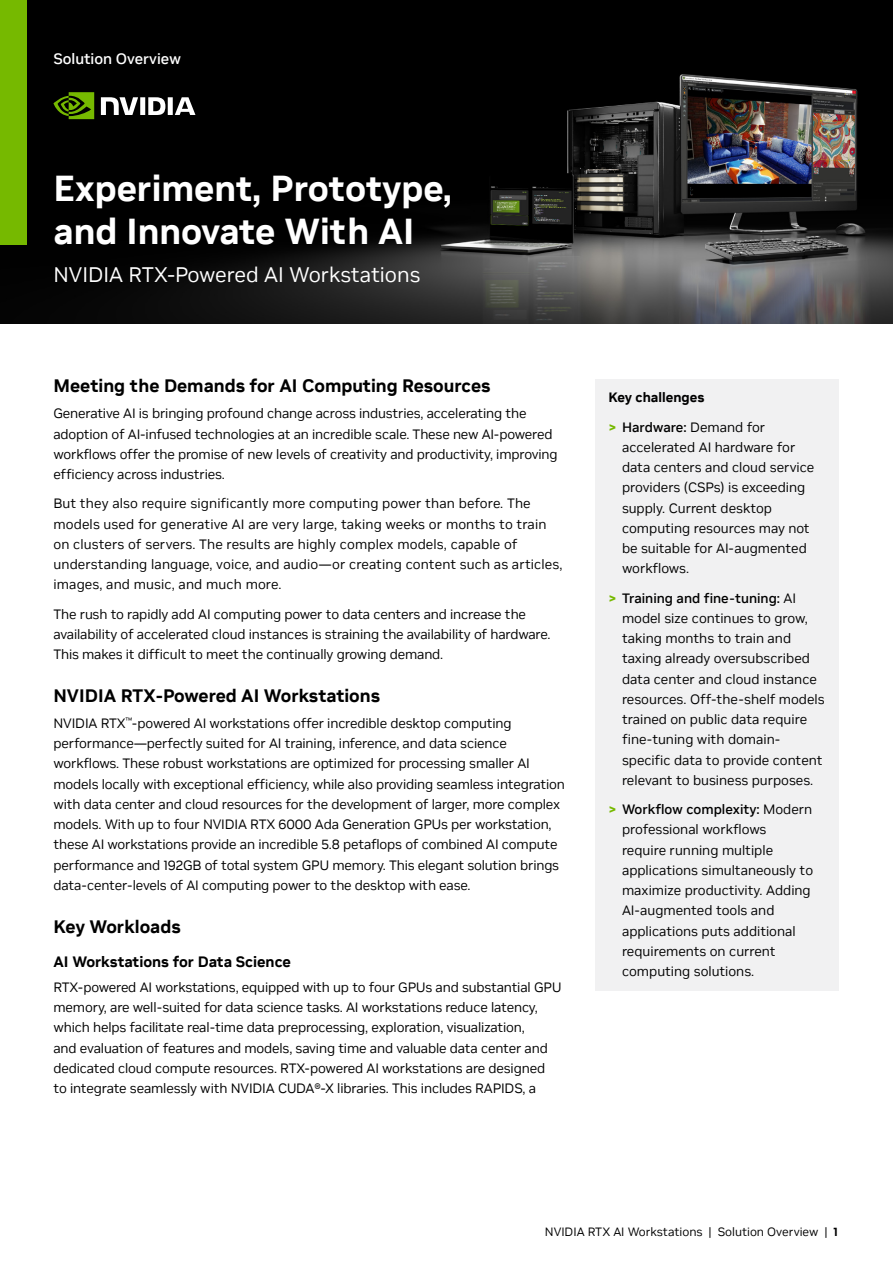
<style>
.page{position:relative;width:893px;height:1263px;background:#fff}
.page>*{position:absolute;margin:0;border:0;box-sizing:border-box;transform-origin:0 0}
.H1_-_Bold_24{font:700 36px/43.2px "NVIDIA Sans";color:#fff}
.H1_Subheads_-_Regular_14{font:21px "NVIDIA Sans";color:#fff}
.H4_-_Bold_12{font:700 18px "NVIDIA Sans";color:#000}
.H6-Bold_10_-_Section_head{font:700 15px "NVIDIA Sans";color:#000}
.Eyebrow_Folio_Medium_10{font:500 15px "NVIDIA Sans";color:#fff}
.Body_Beauty_-_Copy_Text_-__9{font:13.5px/20.2px "NVIDIA Sans";letter-spacing:-.01em;color:#000}
.Body_Beauty_-_Copy_Text_-__9-2{font:13.5px/20.2px "NVIDIA Sans";letter-spacing:.01em;color:#000}
.Sidebar_Heading_-_9{font:700 13.5px "NVIDIA Sans";color:#000}
.t1{font:12px "NVIDIA Sans";color:#000}
.s1{font-weight:700;color:#76b900}
.s2{font-weight:500}
.s3{font-weight:700}
</style>
<div class="page">
<img style="left:0;top:0;width:893px;height:324px">
<div style="left:595px;top:379px;width:244px;height:611px;background:#f1f1f2"></div>
<div style="left:0;top:0;width:26px;height:244px;background:#76b900"></div>
<svg style="left:53px;top:92px;width:41px;height:27px"></svg>
<svg style="left:101px;top:97px;width:94px;height:18px"></svg>
<p class="Eyebrow_Folio_Medium_10" style="left:53px;top:50px;width:129px">Solution Overview</p>
<p class="H1_-_Bold_24" style="left:53px;top:167px;width:400px">Experiment, Prototype, and Innovate With AI</p>
<p class="H1_Subheads_-_Regular_14" style="left:53px;top:262px;width:368px">NVIDIA RTX-Powered AI Workstations</p>
<p class="H4_-_Bold_12" style="left:53px;top:375px;width:438px">Meeting the Demands for AI Computing Resources</p>
<p class="Body_Beauty_-_Copy_Text_-__9" style="left:53px;top:404px;width:506px">Generative AI is bringing profound change across industries, accelerating the adoption of AI-infused technologies at an incredible scale. These new AI-powered workflows offer the promise of new levels of creativity and productivity, improving efficiency across industries.</p>
<p class="Body_Beauty_-_Copy_Text_-__9-2" style="left:53px;top:494px;width:511px">But they also require significantly more computing power than before. The models used for generative AI are very large, taking weeks or months to train on clusters of servers. The results are highly complex models, capable of understanding language, voice, and audio—or creating content such as articles, images, and music, and much more.</p>
<p class="Body_Beauty_-_Copy_Text_-__9" style="left:53px;top:604px;width:499px">The rush to rapidly add AI computing power to data centers and increase the availability of accelerated cloud instances is straining the availability of hardware.<br>This makes it difficult to meet the continually growing demand.</p>
<p class="H4_-_Bold_12" style="left:53px;top:684px;width:328px">NVIDIA RTX-Powered AI Workstations</p>
<p class="Body_Beauty_-_Copy_Text_-__9" style="left:53px;top:713px;width:513px">NVIDIA RTX<sup>™</sup>-powered AI workstations offer incredible desktop computing performance—perfectly suited for AI training, inference, and data science workflows. These robust workstations are optimized for processing smaller AI models locally with exceptional efficiency, while also providing seamless integration with data center and cloud resources for the development of larger, more complex models. With up to four NVIDIA RTX 6000 Ada Generation GPUs per workstation, these AI workstations provide an incredible 5.8 petaflops of combined AI compute performance and 192GB of total system GPU memory. This elegant solution brings data-center-levels of AI computing power to the desktop with ease.</p>
<p class="H4_-_Bold_12" style="left:53px;top:915px;width:129px">Key Workloads</p>
<p class="H6-Bold_10_-_Section_head" style="left:53px;top:952px;width:239px">AI Workstations for Data Science</p>
<p class="Body_Beauty_-_Copy_Text_-__9" style="left:53px;top:977px;width:509px">RTX-powered AI workstations, equipped with up to four GPUs and substantial GPU memory, are well-suited for data science tasks. AI workstations reduce latency, which helps facilitate real-time data preprocessing, exploration, visualization,<br>and evaluation of features and models, saving time and valuable data center and dedicated cloud compute resources. RTX-powered AI workstations are designed to integrate seamlessly with NVIDIA CUDA®-X libraries. This includes RAPIDS, a</p>
<p class="Sidebar_Heading_-_9" style="left:608px;top:389px;width:97px">Key challenges</p>
<p class="Body_Beauty_-_Copy_Text_-__9" style="left:622px;top:417px;width:194px;text-indent:-14px"><span class="s1">&gt;</span> <span class="s2">Hardware:</span> Demand for accelerated AI hardware for data centers and cloud service providers (CSPs) is exceeding supply. Current desktop computing resources may not be suitable for AI-augmented workflows.</p>
<p class="Body_Beauty_-_Copy_Text_-__9" style="left:622px;top:588px;width:204px;text-indent:-14px"><span class="s1">&gt;</span> <span class="s2">Training and fine-tuning:</span> AI model size continues to grow, taking months to train and taxing already oversubscribed data center and cloud instance resources. Off-the-shelf models trained on public data require fine-tuning with domain&shy;specific data to provide content relevant to business purposes.</p>
<p class="Body_Beauty_-_Copy_Text_-__9" style="left:622px;top:799px;width:193px;text-indent:-14px"><span class="s1">&gt;</span> <span class="s2">Workflow complexity:</span> Modern professional workflows require running multiple applications simultaneously to maximize productivity. Adding<br>AI-augmented tools and applications puts additional requirements on current computing solutions.</p>
<p class="t1" style="left:545px;top:1225px;width:295px">NVIDIA RTX AI Workstations | Solution Overview | <span class="s3">1</span></p>
</div>
